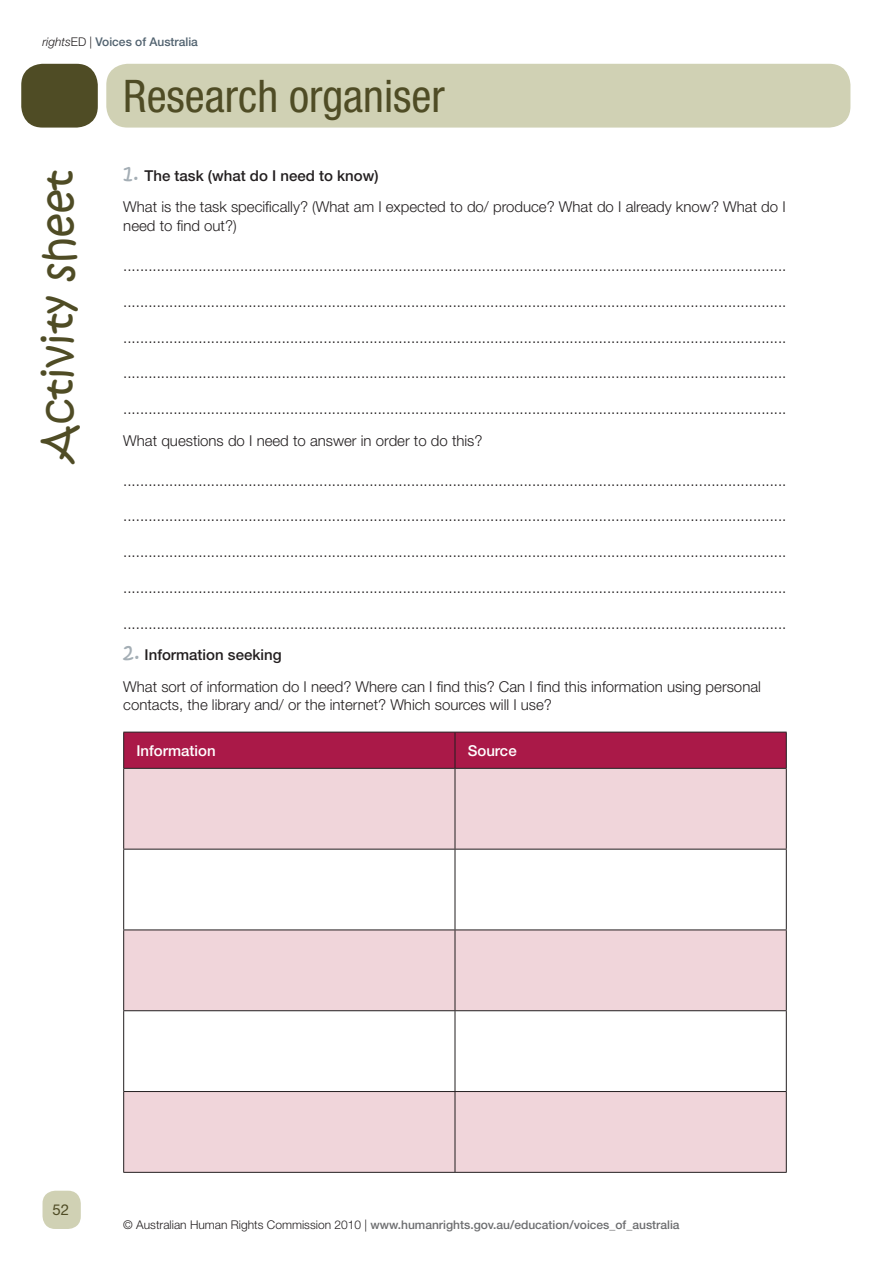
<style>
.page{position:relative;width:893px;height:1263px;background:#fff}
.page>*{position:absolute;margin:0;border:0;box-sizing:border-box;transform-origin:0 0}
.Sheet_Title{font:condensed 45px "Helvetica Neue LT Std";color:#4f4c25}
.Sheet_Name{font:42px "Kristen ITC";color:#4f4c25}
.Dotted_Line{font:300 15px "Helvetica Neue LT Std";color:#231f20}
.Body_Text{font:300 15px/18.8px "Helvetica Neue LT Std";color:#231f20}
.Numbered_List{font:500 15px "Helvetica Neue LT Std";color:#231f20}
.Body_Text-2{font:500 15px "Helvetica Neue LT Std";color:#fff}
.Master_Page_Number{font:15px "Helvetica Neue LT Std";color:#4f4c25}
.Master_Footer{font:500 12px "Helvetica Neue LT Std";color:#6d6e70}
.Master_Footer-2{font:500 12px "Helvetica Neue LT Std";color:#51626f}
.s1{font-weight:300;font-style:italic;color:#231f20}
.s2{font-weight:300;color:#231f20}
.s3{font-family:"Kristen ITC";font-weight:400;font-size:21px;color:#a4aeb5}
</style>
<div class="page">
<div style="left:43px;top:1191px;width:38px;height:38px;background:#d0d1b4;border-radius:13px"></div>
<div style="left:106px;top:64px;width:744px;height:64px;background:#d0d1b4;border-radius:21px"></div>
<div style="left:21px;top:64px;width:77px;height:64px;background:#4f4c25;border-radius:21px"></div>
<div style="left:124px;top:733px;width:662px;height:35px;background:#aa1948"></div>
<svg style="left:124px;top:769px;width:662px;height:403px;fill:#f0d5da"></svg>
<hr style="left:123px;top:732px;width:332px;height:1px;background:#231f20">
<hr style="left:123px;top:732px;width:1px;height:36px;background:#231f20">
<hr style="left:455px;top:732px;width:332px;height:1px;background:#231f20">
<hr style="left:455px;top:732px;width:1px;height:36px;background:#231f20">
<hr style="left:786px;top:732px;width:1px;height:36px;background:#231f20">
<hr style="left:123px;top:768px;width:332px;height:1px;background:#231f20">
<hr style="left:123px;top:769px;width:1px;height:80px;background:#231f20">
<hr style="left:455px;top:768px;width:332px;height:1px;background:#231f20">
<hr style="left:455px;top:769px;width:1px;height:80px;background:#231f20">
<hr style="left:786px;top:769px;width:1px;height:80px;background:#231f20">
<hr style="left:123px;top:849px;width:332px;height:1px;background:#231f20">
<hr style="left:123px;top:849px;width:1px;height:80px;background:#231f20">
<hr style="left:455px;top:849px;width:332px;height:1px;background:#231f20">
<hr style="left:455px;top:849px;width:1px;height:80px;background:#231f20">
<hr style="left:786px;top:849px;width:1px;height:80px;background:#231f20">
<hr style="left:123px;top:929px;width:332px;height:1px;background:#231f20">
<hr style="left:123px;top:930px;width:1px;height:80px;background:#231f20">
<hr style="left:455px;top:929px;width:332px;height:1px;background:#231f20">
<hr style="left:455px;top:930px;width:1px;height:80px;background:#231f20">
<hr style="left:786px;top:930px;width:1px;height:80px;background:#231f20">
<hr style="left:123px;top:1010px;width:332px;height:1px;background:#231f20">
<hr style="left:123px;top:1011px;width:1px;height:80px;background:#231f20">
<hr style="left:455px;top:1010px;width:332px;height:1px;background:#231f20">
<hr style="left:455px;top:1011px;width:1px;height:80px;background:#231f20">
<hr style="left:786px;top:1011px;width:1px;height:80px;background:#231f20">
<hr style="left:123px;top:1091px;width:332px;height:1px;background:#231f20">
<hr style="left:123px;top:1092px;width:1px;height:80px;background:#231f20">
<hr style="left:455px;top:1091px;width:332px;height:1px;background:#231f20">
<hr style="left:455px;top:1092px;width:1px;height:80px;background:#231f20">
<hr style="left:786px;top:1092px;width:1px;height:80px;background:#231f20">
<hr style="left:123px;top:1172px;width:332px;height:1px;background:#231f20">
<hr style="left:455px;top:1172px;width:332px;height:1px;background:#231f20">
<p class="Master_Footer-2" style="left:43px;top:34px;width:157px"><span class="s1">rights</span><span class="s2">ED |</span> Voices of Australia</p>
<p class="Sheet_Name" style="left:32px;top:462px;width:294px;rotate:-90deg">Activity sheet</p>
<p class="Sheet_Title" style="left:123px;top:70px;width:323px">Research organiser</p>
<p class="Numbered_List" style="left:123px;top:167px;width:257px"><span class="s3">1.</span> The task (what do I need to know)</p>
<p class="Body_Text" style="left:123px;top:197px;width:664px">What is the task specifically? (What am I expected to do/ produce? What do I already know? What do I need to find out?)</p>
<p class="Dotted_Line" style="left:123px;top:257px;width:665px">...............................................................................................................................................................</p>
<p class="Dotted_Line" style="left:123px;top:292px;width:665px">...............................................................................................................................................................</p>
<p class="Dotted_Line" style="left:123px;top:328px;width:665px">...............................................................................................................................................................</p>
<p class="Dotted_Line" style="left:123px;top:364px;width:665px">...............................................................................................................................................................</p>
<p class="Dotted_Line" style="left:123px;top:400px;width:665px">...............................................................................................................................................................</p>
<p class="Body_Text" style="left:123px;top:431px;width:361px">What questions do I need to answer in order to do this?</p>
<p class="Dotted_Line" style="left:123px;top:471px;width:665px">...............................................................................................................................................................</p>
<p class="Dotted_Line" style="left:123px;top:507px;width:665px">...............................................................................................................................................................</p>
<p class="Dotted_Line" style="left:123px;top:543px;width:665px">...............................................................................................................................................................</p>
<p class="Dotted_Line" style="left:123px;top:578px;width:665px">...............................................................................................................................................................</p>
<p class="Dotted_Line" style="left:123px;top:614px;width:665px">...............................................................................................................................................................</p>
<p class="Numbered_List" style="left:123px;top:646px;width:160px"><span class="s3">2.</span> Information seeking</p>
<p class="Body_Text" style="left:123px;top:677px;width:639px">What sort of information do I need? Where can I find this? Can I find this information using personal contacts, the library and/ or the internet? Which sources will I use?</p>
<p class="Body_Text-2" style="left:136px;top:741px;width:81px">Information</p>
<p class="Body_Text-2" style="left:468px;top:741px;width:50px">Source</p>
<p class="Master_Page_Number" style="left:52px;top:1201px;width:18px">52</p>
<p class="Master_Footer" style="left:123px;top:1217px;width:558px"><span class="s2">© Australian Human Rights Commission 2010 |</span> www.humanrights.gov.au/education/voices_of_australia</p>
</div>
